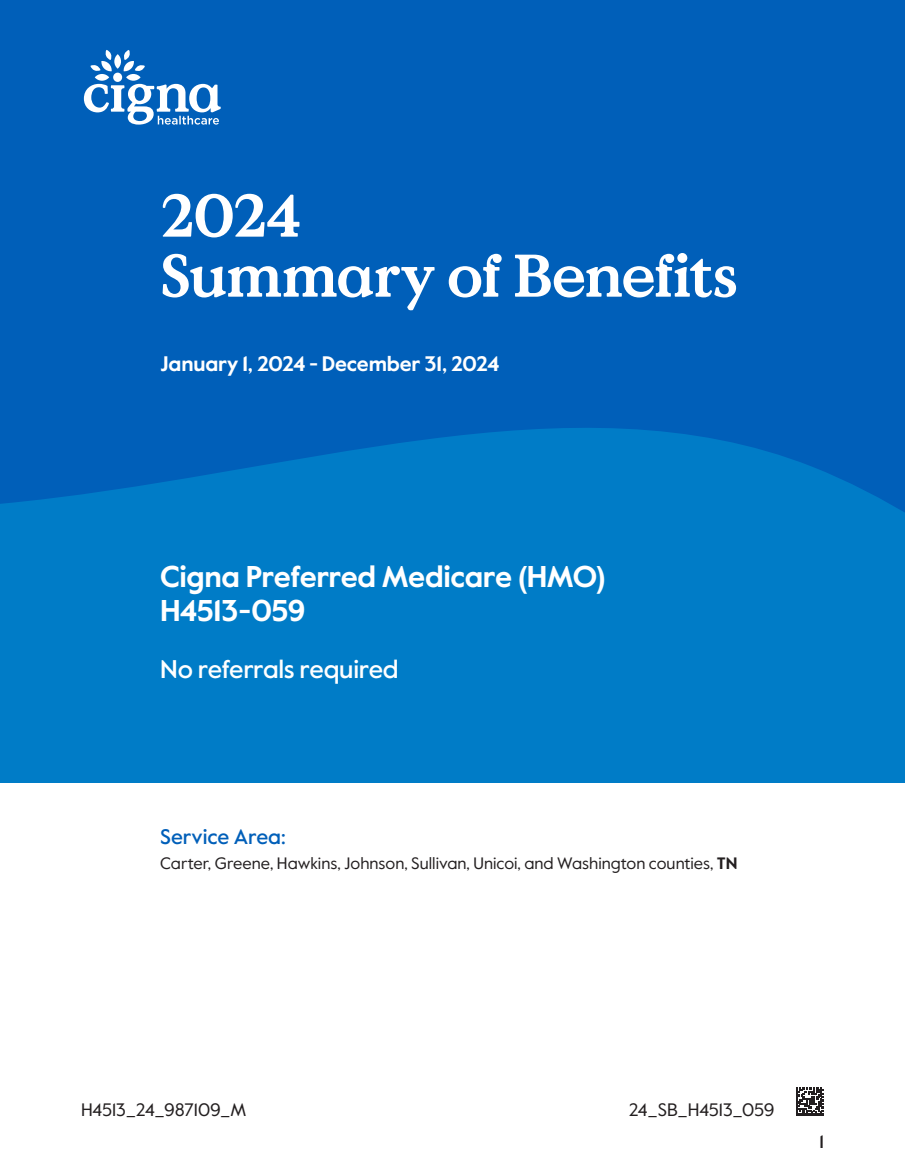
<style>
.page{position:relative;width:905px;height:1175px;background:#fff}
.page>*{position:absolute;margin:0;border:0;box-sizing:border-box;transform-origin:0 0}
.t1{font:700 60px "Value Serif Pro";letter-spacing:-.03em;color:#fff}
.subtitle_toc{font:700 30px/34.5px "Value Sans Pro";letter-spacing:-.02em;color:#fff}
.blurb{font:500 25.5px "Value Sans Pro";letter-spacing:-.015em;color:#fff}
.dates{font:700 21px "Value Sans Pro";letter-spacing:-.01em;color:#fff}
.service_area_heading{font:500 21px "Value Sans Pro";letter-spacing:-.005em;color:#005fb9}
.mat_ID{font:18px "Value Sans Pro";letter-spacing:-.005em;color:#231f20}
.print_code{font:18px "Value Sans Pro";letter-spacing:-.005em;color:#231f20}
.t2{font:500 18px "Value Sans Pro";color:#231f20}
.para_service_area{font:16.5px "Value Sans Pro";color:#231f20}
.s1{font-weight:700}
</style>
<div class="page">
<svg style="left:796px;top:1087px;width:28px;height:28px"></svg>
<div style="left:0;top:338px;width:904px;height:445px;background:#007cc7"></div>
<svg style="left:0;top:0;width:904px;height:512px;background:#0062ba"></svg>
<svg style="left:84px;top:50px;width:137px;height:75px"></svg>
<p class="t1" style="left:160px;top:179px;width:143px">2024</p>
<p class="t1" style="left:160px;top:239px;width:579px">Summary of Benefits</p>
<p class="dates" style="left:160px;top:351px;width:341px">January 1, 2024 - December 31, 2024</p>
<p class="subtitle_toc" style="left:160px;top:560px;width:447px">Cigna Preferred Medicare (HMO)<br>H4513-059</p>
<p class="blurb" style="left:160px;top:654px;width:240px">No referrals required</p>
<p class="service_area_heading" style="left:160px;top:823px;width:127px">Service Area:</p>
<p class="para_service_area" style="left:160px;top:853px;width:578px">Carter, Greene, Hawkins, Johnson, Sullivan, Unicoi, and Washington counties, <span class="s1">TN</span></p>
<p class="mat_ID" style="left:81px;top:1098px;width:167px">H4513_24_987109_M</p>
<p class="print_code" style="left:628px;top:1098px;width:147px">24_SB_H4513_059</p>
<p class="t2" style="left:819px;top:1130px;width:6px">1</p>
</div>
